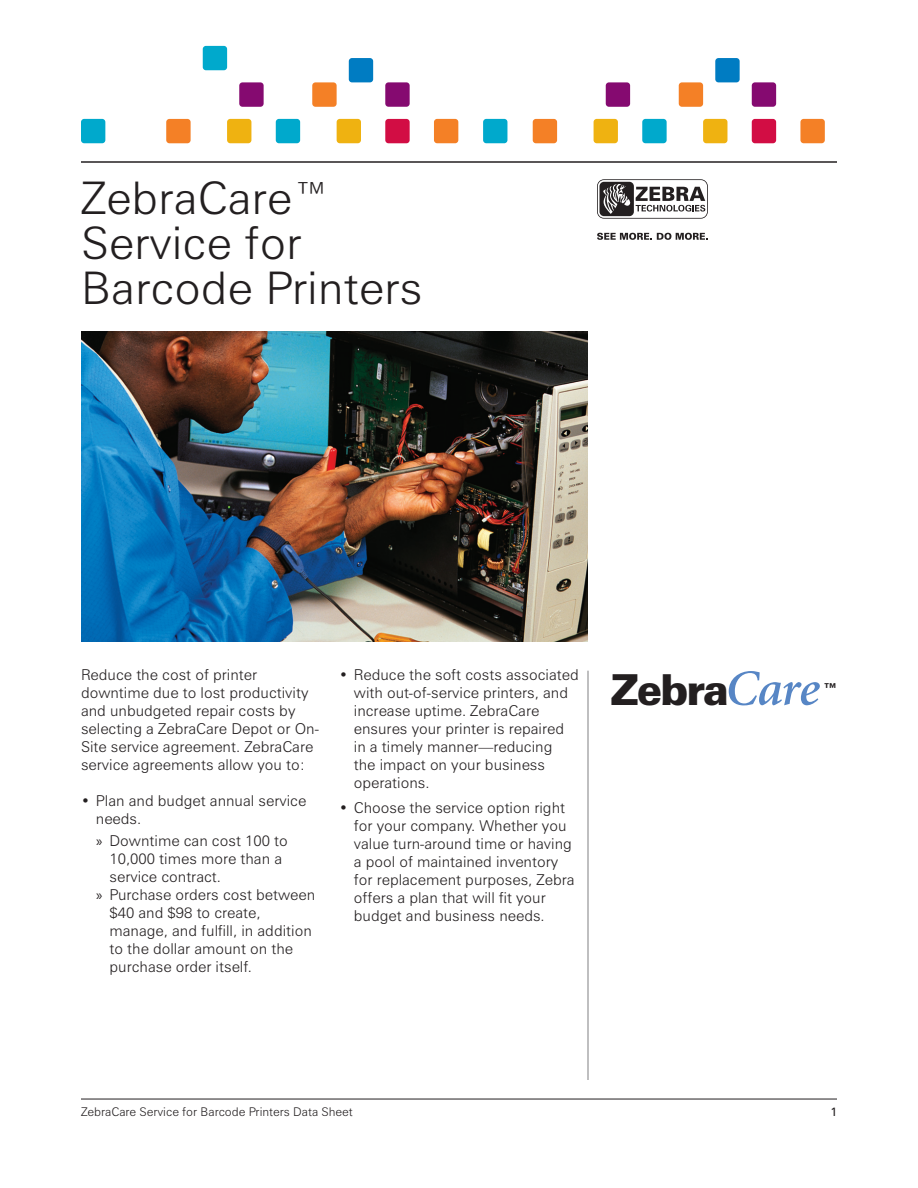
<style>
.page{position:relative;width:918px;height:1188px;background:#fff}
.page>*{position:absolute;margin:0;border:0;box-sizing:border-box;transform-origin:0 0}
.t1{font:300 45px/45px "Zurich BT";color:#231f20}
.t2{font:900 42.75px "Zurich BT";letter-spacing:-.05em;color:#231f20}
.t3{font:700 18px "Zurich BT";color:#231f20}
.t4{font:300 15px/18px "Zurich BT";color:#231f20}
.t5{font:300 12px "Zurich BT";color:#231f20}
.t6{font:12px "Zurich BT";color:#231f20}
.s1{font-family:"Myriad Pro";font-weight:400}
.s2{font-family:"Minion";font-weight:600;font-style:italic;font-size:50.7px;color:#5786c5}
</style>
<div class="page">
<hr style="left:81px;top:161px;width:756px;height:2px;background:#231f20">
<hr style="left:81px;top:1099px;width:756px;height:1px;background:#231f20">
<div style="left:349px;top:58px;width:24px;height:24px;background:#007cc2;border-radius:3px"></div>
<div style="left:227px;top:119px;width:24px;height:24px;background:#efb211;border-radius:3px"></div>
<div style="left:337px;top:119px;width:24px;height:24px;background:#efb211;border-radius:3px"></div>
<div style="left:312px;top:82px;width:25px;height:25px;background:#f48026;border-radius:3px"></div>
<div style="left:434px;top:119px;width:24px;height:24px;background:#f48026;border-radius:3px"></div>
<div style="left:166px;top:119px;width:25px;height:24px;background:#f48026;border-radius:3px"></div>
<div style="left:203px;top:46px;width:24px;height:24px;background:#00a9cc;border-radius:3px"></div>
<div style="left:276px;top:119px;width:24px;height:24px;background:#00a9cc;border-radius:3px"></div>
<div style="left:81px;top:119px;width:24px;height:24px;background:#00a9cc;border-radius:3px"></div>
<div style="left:239px;top:82px;width:25px;height:25px;background:#850a70;border-radius:3px"></div>
<div style="left:385px;top:82px;width:25px;height:25px;background:#850a70;border-radius:3px"></div>
<div style="left:385px;top:119px;width:25px;height:24px;background:#d20d44;border-radius:3px"></div>
<div style="left:715px;top:58px;width:25px;height:24px;background:#007cc2;border-radius:3px"></div>
<div style="left:594px;top:119px;width:24px;height:24px;background:#efb211;border-radius:3px"></div>
<div style="left:703px;top:119px;width:24px;height:24px;background:#efb211;border-radius:3px"></div>
<div style="left:679px;top:82px;width:24px;height:25px;background:#f48026;border-radius:3px"></div>
<div style="left:800px;top:119px;width:25px;height:24px;background:#f48026;border-radius:3px"></div>
<div style="left:533px;top:119px;width:24px;height:24px;background:#f48026;border-radius:3px"></div>
<div style="left:642px;top:119px;width:25px;height:24px;background:#00a9cc;border-radius:3px"></div>
<div style="left:483px;top:119px;width:24px;height:24px;background:#00a9cc;border-radius:3px"></div>
<div style="left:606px;top:82px;width:24px;height:25px;background:#850a70;border-radius:3px"></div>
<div style="left:752px;top:82px;width:24px;height:25px;background:#850a70;border-radius:3px"></div>
<div style="left:752px;top:119px;width:24px;height:24px;background:#d20d44;border-radius:3px"></div>
<svg style="left:597px;top:233px;width:111px;height:7px"></svg>
<svg style="left:597px;top:179px;width:111px;height:40px"></svg>
<img style="left:81px;top:332px;width:507px;height:310px">
<hr style="left:588px;top:671px;width:1px;height:409px;background:#808083">
<h1 class="t1" style="left:81px;top:176px;width:343px">ZebraCare™<br>Service for<br>Barcode Printers</h1>
<p class="t4" style="left:81px;top:665px;width:239px">Reduce the cost of printer downtime due to lost productivity and unbudgeted repair costs by selecting a ZebraCare Depot or On-<br>Site service agreement. ZebraCare service agreements allow you to:</p>
<p class="t4" style="left:96px;top:791px;width:212px;text-indent:-15px">• Plan and budget annual service needs.</p>
<p class="t4" style="left:96px;top:832px;width:193px"><span class="s1">»</span> Downtime can cost 100 to</p>
<p class="t4" style="left:110px;top:850px;width:174px">10,000 times more than a</p>
<p class="t4" style="left:110px;top:868px;width:113px">service contract.</p>
<p class="t4" style="left:96px;top:886px;width:221px"><span class="s1">»</span> Purchase orders cost between</p>
<p class="t4" style="left:110px;top:904px;width:153px">$40 and $98 to create,</p>
<p class="t4" style="left:110px;top:922px;width:204px">manage, and fulfill, in addition</p>
<p class="t4" style="left:110px;top:940px;width:185px">to the dollar amount on the</p>
<p class="t4" style="left:110px;top:958px;width:144px">purchase order itself.</p>
<p class="t4" style="left:354px;top:665px;width:226px;text-indent:-15px">• Reduce the soft costs associated with out-of-service printers, and increase uptime. ZebraCare ensures your printer is repaired in a timely manner—reducing<br>the impact on your business operations.</p>
<p class="t4" style="left:354px;top:799px;width:222px;text-indent:-15px">• Choose the service option right for your company. Whether you value turn-around time or having a pool of maintained inventory for replacement purposes, Zebra offers a plan that will fit your budget and business needs.</p>
<h2 class="t2" style="left:611px;top:663px;width:210px">Zebra<span class="s2">Care</span></h2>
<p class="t3" style="left:823px;top:678px;width:16px">™</p>
<p class="t5" style="left:81px;top:1104px;width:273px">ZebraCare Service for Barcode Printers Data Sheet</p>
<p class="t6" style="left:830px;top:1104px;width:8px">1</p>
</div>
